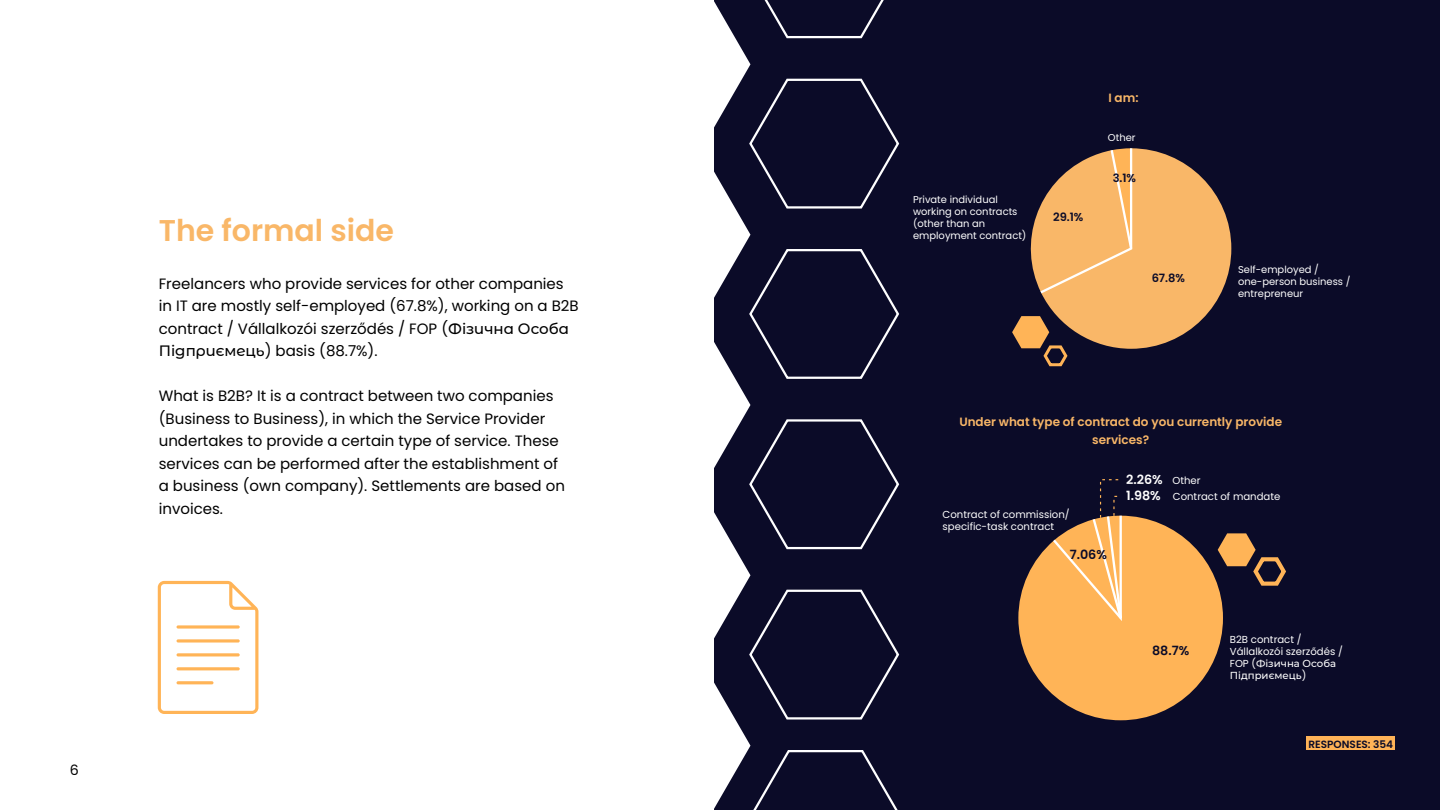
<style>
.page{position:relative;width:1440px;height:810px;background:#fff}
.page>*{position:absolute;margin:0;border:0;box-sizing:border-box;transform-origin:0 0}
.t1{font:600 30px "Poppins";color:#f9b768}
.t2{font:15px/22.5px "Poppins";color:#000}
.t3{font:14.25px "Poppins";color:#000}
.t4{font:600 12.75px "Poppins";color:#0b0b28}
.t5{font:600 12.75px/16.2px "Poppins";color:#fff}
.t6{font:600 12px/18px "Poppins";color:#f9b768;text-align:center}
.t7{font:600 11.48px "Poppins";color:#0b0b28}
.t8{font:600 10.5px "Poppins";color:#0b0b28}
.t9{font:10.12px/12.1px "Poppins";color:#fff}
.t10{font:500 10.12px/12.1px "Montserrat";color:#fff}
.t11{font:9.9px/11.9px "Poppins";color:#fff}
.s1{font-family:"Montserrat Alternates";font-weight:500}
.s2{font-family:"Poppins";font-weight:400}
</style>
<div class="page">
<div style="left:714px;top:0;width:726px;height:810px;background:#0b0b28"></div>
<svg style="left:714px;top:0;width:186px;height:810px"></svg>
<svg style="left:1012px;top:148px;width:219px;height:218px"></svg>
<svg style="left:1018px;top:479px;width:268px;height:241px"></svg>
<svg style="left:158px;top:581px;width:100px;height:133px"></svg>
<svg style="left:177px;top:625px;width:63px;height:4px"></svg>
<svg style="left:177px;top:639px;width:63px;height:4px"></svg>
<hr style="left:177px;top:653px;width:63px;height:3px;background:#ffb457;border-radius:2px">
<hr style="left:177px;top:667px;width:63px;height:3px;background:#ffb457;border-radius:2px">
<hr style="left:177px;top:681px;width:36px;height:3px;background:#ffb457;border-radius:2px">
<div style="left:1306px;top:737px;width:89px;height:13px;background:#ffb357"></div>
<h1 class="t1" style="left:159px;top:214px;width:237px">The formal side</h1>
<p class="t2" style="left:159px;top:272px;width:422px">Freelancers who provide services for other companies in IT are mostly self-employed (67.8%), working on a B2B contract / Vállalkozói szerződés / FOP (<span class="s1">Фізична Особа Підприємець</span>) basis (88.7%).</p>
<p class="t2" style="left:159px;top:385px;width:408px">What is B2B? It is a contract between two companies (Business to Business), in which the Service Provider undertakes to provide a certain type of service. These services can be performed after the establishment of a business (own company). Settlements are based on invoices.</p>
<p class="t3" style="left:70px;top:762px;width:11px">6</p>
<p class="t6" style="left:1108px;top:89px;width:32px">I am:</p>
<p class="t11" style="left:1108px;top:132px;width:29px">Other</p>
<p class="t11" style="left:913px;top:194px;width:115px">Private individual working on contracts (other than an employment contract)</p>
<p class="t7" style="left:1053px;top:210px;width:32px">29.1%</p>
<p class="t7" style="left:1113px;top:172px;width:25px">3.1%</p>
<p class="t7" style="left:1152px;top:272px;width:35px">67.8%</p>
<p class="t11" style="left:1238px;top:264px;width:114px">Self-employed / one-person business / entrepreneur</p>
<p class="t6" style="left:959px;top:413px;width:324px">Under what type of contract do you currently provide services?</p>
<p class="t9" style="left:943px;top:508px;width:129px">Contract of commission/ specific-task contract</p>
<p class="t4" style="left:1070px;top:547px;width:39px">7.06%</p>
<p class="t5" style="left:1126px;top:471px;width:38px">2.26%<br>1.98%</p>
<p class="t9" style="left:1172px;top:472px;width:110px;line-height:16.4px">Other<br>Contract of mandate</p>
<p class="t4" style="left:1152px;top:643px;width:39px">88.7%</p>
<p class="t9" style="left:1230px;top:633px;width:115px">B2B contract /<br>Vállalkozói szerződés /</p>
<p class="t10" style="left:1230px;top:657px;width:108px"><span class="s2">FOP (</span>Фізична Особа<br>Підприємець<span class="s2">)</span></p>
<p class="t8" style="left:1309px;top:738px;width:86px">RESPONSES: 354</p>
</div>
